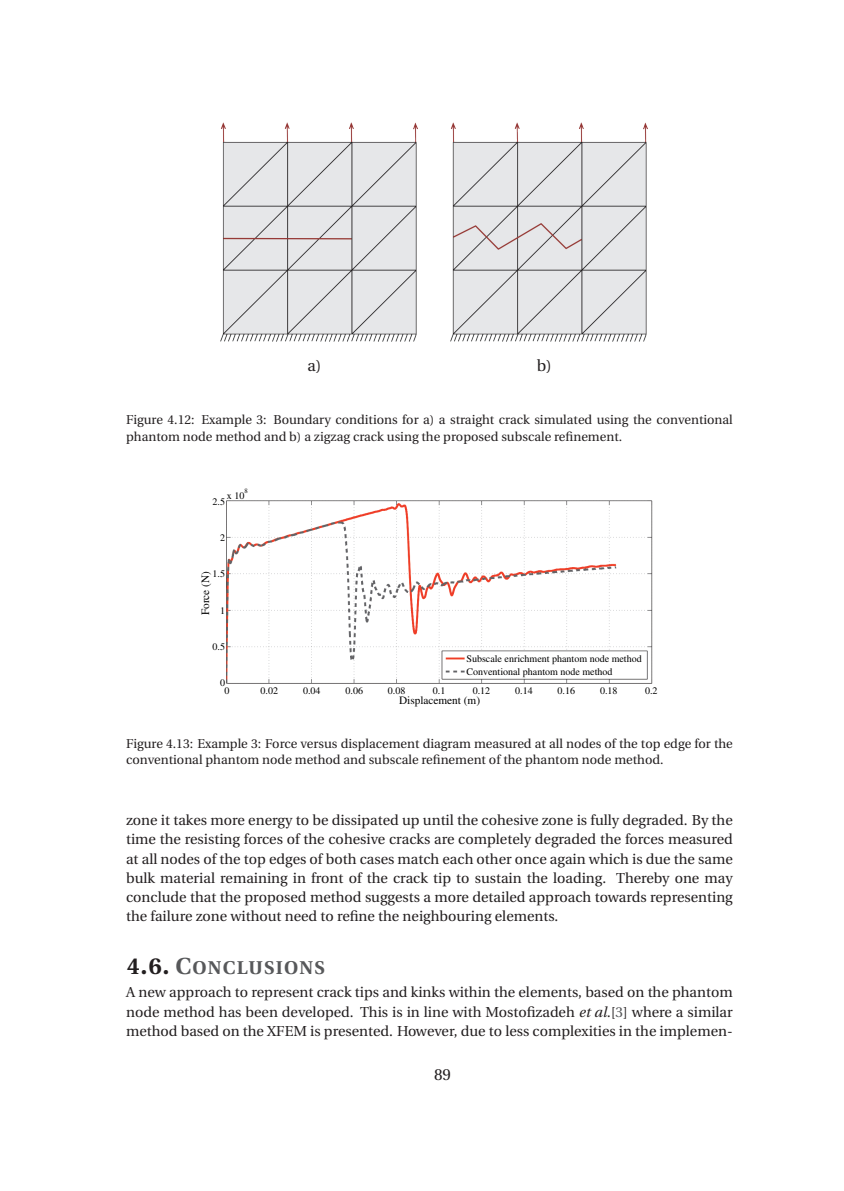
<style>
.page{position:relative;width:844px;height:1191px;background:#fff}
.page>*{position:absolute;margin:0;border:0;box-sizing:border-box;transform-origin:0 0}
.t1{font:700 18.55px "Utopia";letter-spacing:.07em;color:#57585a}
.t2{font:16.1px "Utopia";color:#231f20}
.t3{font:14.35px/19.2px "Utopia";color:#231f20;text-align:justify}
.t4{font:12.78px/16.6px "Utopia";color:#231f20}
.t5{font:11.2px "Times";color:#000}
.t6{font:9.97px/13px "Times";color:#000}
.t7{font:6.65px "Times";color:#000}
.s1{font-size:23.1px;color:#231f20}
.s2{font-size:23.1px}
.s3{font-style:italic}
.s4{color:#57585a}
</style>
<div class="page">
<img style="left:220px;top:122px;width:197px;height:219px">
<img style="left:450px;top:122px;width:197px;height:219px">
<img style="left:226px;top:500px;width:427px;height:184px">
<p class="t2" style="left:307px;top:359px;width:16px">a)</p>
<p class="t2" style="left:536px;top:359px;width:17px">b)</p>
<p class="t4" style="left:126px;top:413px;width:608px">Figure 4.12: Example 3: Boundary conditions for a) a straight crack simulated using the conventional phantom node method and b) a zigzag crack using the proposed subscale refinement.</p>
<p class="t7" style="left:244px;top:488px;width:5px">8</p>
<p class="t6" style="left:227px;top:490px;width:19px">x 10</p>
<p class="t6" style="left:212px;top:496px;width:14px">2.5</p>
<p class="t6" style="left:220px;top:532px;width:7px">2</p>
<p class="t6" style="left:212px;top:568px;width:14px">1.5</p>
<p class="t5" style="left:201px;top:615px;width:46px;rotate:-90deg">Force (N)</p>
<p class="t6" style="left:220px;top:605px;width:7px">1</p>
<p class="t6" style="left:212px;top:641px;width:14px">0.5</p>
<p class="t6" style="left:466px;top:653px;width:177px">Subscale enrichment phantom node method<br>Conventional phantom node method</p>
<p class="t6" style="left:220px;top:677px;width:7px">0</p>
<p class="t6" style="left:224px;top:684px;width:7px">0</p>
<p class="t6" style="left:260px;top:684px;width:19px">0.02</p>
<p class="t6" style="left:303px;top:684px;width:19px">0.04</p>
<p class="t6" style="left:345px;top:684px;width:19px">0.06</p>
<p class="t6" style="left:388px;top:684px;width:19px">0.08</p>
<p class="t6" style="left:433px;top:684px;width:14px">0.1</p>
<p class="t6" style="left:472px;top:684px;width:19px">0.12</p>
<p class="t6" style="left:515px;top:684px;width:19px">0.14</p>
<p class="t6" style="left:557px;top:684px;width:19px">0.16</p>
<p class="t6" style="left:600px;top:684px;width:19px">0.18</p>
<p class="t6" style="left:645px;top:684px;width:14px">0.2</p>
<p class="t5" style="left:399px;top:696px;width:83px">Displacement (m)</p>
<p class="t4" style="left:126px;top:736px;width:608px">Figure 4.13: Example 3: Force versus displacement diagram measured at all nodes of the top edge for the conventional phantom node method and subscale refinement of the phantom node method.</p>
<p class="t3" style="left:126px;top:812px;width:608px">zone it takes more energy to be dissipated up until the cohesive zone is fully degraded. By the time the resisting forces of the cohesive cracks are completely degraded the forces measured at all nodes of the top edges of both cases match each other once again which is due the same bulk material remaining in front of the crack tip to sustain the loading. Thereby one may conclude that the proposed method suggests a more detailed approach towards representing the failure zone without need to refine the neighbouring elements.</p>
<p class="t1" style="left:127px;top:960px;width:200px"><span class="s1">4.6.</span> <span class="s2">C</span>ONCLUSIONS</p>
<p class="t3" style="left:126px;top:984px;width:608px">A new approach to represent crack tips and kinks within the elements, based on the phantom node method has been developed. This is in line with Mostofizadeh <span class="s3">et al.</span>[<span class="s4">3</span>] where a similar method based on the XFEM is presented. However, due to less complexities in the implemen-</p>
<p class="t2" style="left:434px;top:1068px;width:19px">89</p>
</div>
